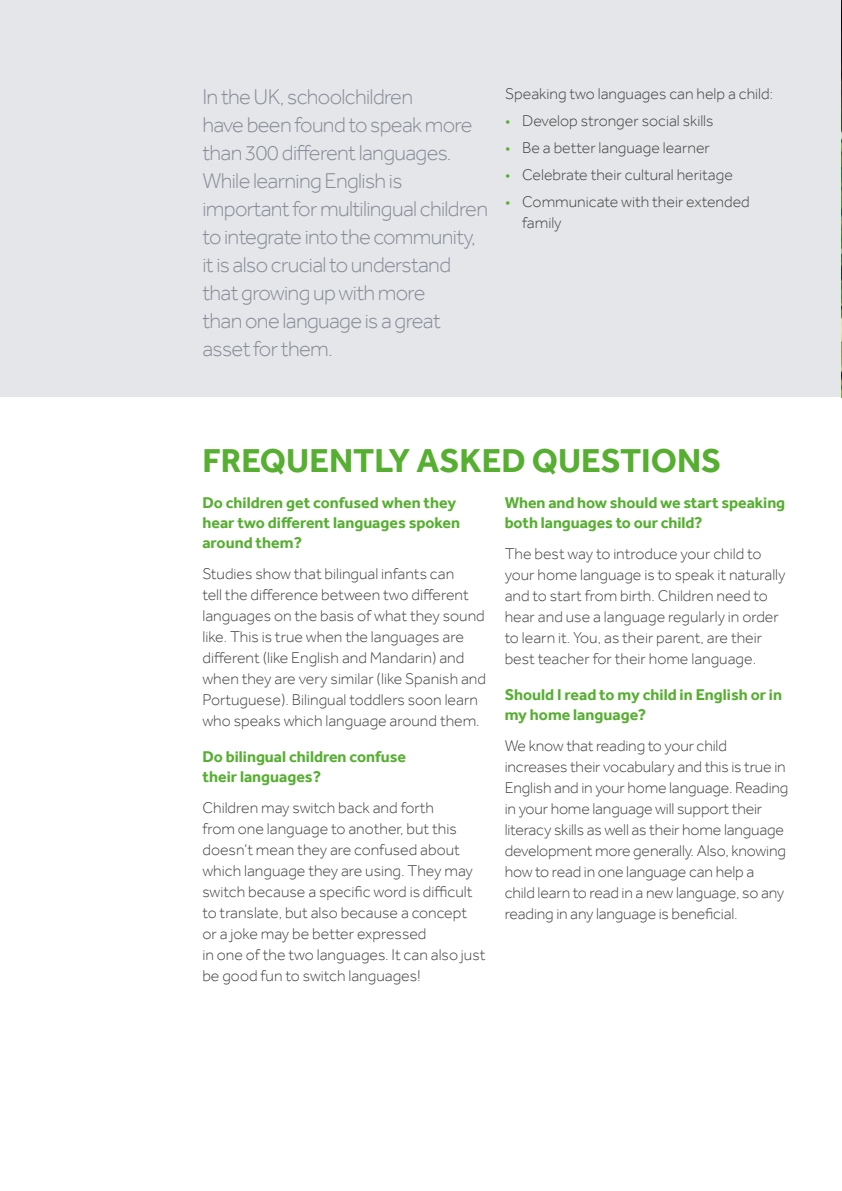
<style>
.page{position:relative;width:842px;height:1191px;background:#fff}
.page>*{position:absolute;margin:0;border:0;box-sizing:border-box;transform-origin:0 0}
.t1{font:700 34px "Effra";color:#56af31}
.t2{font:300 22px/28px "Effra";letter-spacing:-.03em;color:#868c96}
.t3{font:300 16px/21px "Effra";color:#434241}
.t4{font:700 16px/20px "Effra";color:#56af31}
.s1{color:#56af31}
</style>
<div class="page">
<div style="left:0;top:0;width:842px;height:397px;background:#e5e6ea"></div>
<img style="left:841px;top:0;width:1px;height:397px">
<p class="t2" style="left:202px;top:83px;width:287px">In the UK, schoolchildren<br>have been found to speak more than 300 different languages.<br>While learning English is important for multilingual children to integrate into the community, it is also crucial to understand that growing up with more<br>than one language is a great asset for them.</p>
<p class="t3" style="left:505px;top:83px;width:270px">Speaking two languages can help a child:</p>
<p class="t3" style="left:505px;top:110px;width:210px"><span class="s1">•</span> Develop stronger social skills</p>
<p class="t3" style="left:505px;top:137px;width:206px"><span class="s1">•</span> Be a better language learner</p>
<p class="t3" style="left:505px;top:164px;width:229px"><span class="s1">•</span> Celebrate their cultural heritage</p>
<p class="t3" style="left:522px;top:191px;width:229px;text-indent:-17px"><span class="s1">•</span> Communicate with their extended family</p>
<h1 class="t1" style="left:202px;top:440px;width:520px">FREQUENTLY ASKED QUESTIONS</h1>
<p class="t4" style="left:202px;top:493px;width:259px">Do children get confused when they hear two different languages spoken around them?</p>
<p class="t3" style="left:202px;top:563px;width:285px">Studies show that bilingual infants can<br>tell the difference between two different languages on the basis of what they sound like. This is true when the languages are different (like English and Mandarin) and when they are very similar (like Spanish and Portuguese). Bilingual toddlers soon learn who speaks which language around them.</p>
<p class="t4" style="left:202px;top:746px;width:205px">Do bilingual children confuse their languages?</p>
<p class="t3" style="left:202px;top:797px;width:285px">Children may switch back and forth<br>from one language to another, but this doesn’t mean they are confused about which language they are using. They may switch because a specific word is difficult to translate, but also because a concept or a joke may be better expressed<br>in one of the two languages. It can also just be good fun to switch languages!</p>
<p class="t4" style="left:505px;top:492px;width:282px">When and how should we start speaking both languages to our child?</p>
<p class="t3" style="left:505px;top:543px;width:282px">The best way to introduce your child to your home language is to speak it naturally and to start from birth. Children need to hear and use a language regularly in order to learn it. You, as their parent, are their best teacher for their home language.</p>
<p class="t4" style="left:505px;top:684px;width:279px">Should I read to my child in English or in my home language?</p>
<p class="t3" style="left:505px;top:735px;width:285px">We know that reading to your child increases their vocabulary and this is true in English and in your home language. Reading in your home language will support their literacy skills as well as their home language development more generally. Also, knowing how to read in one language can help a child learn to read in a new language, so any reading in any language is beneficial.</p>
</div>
